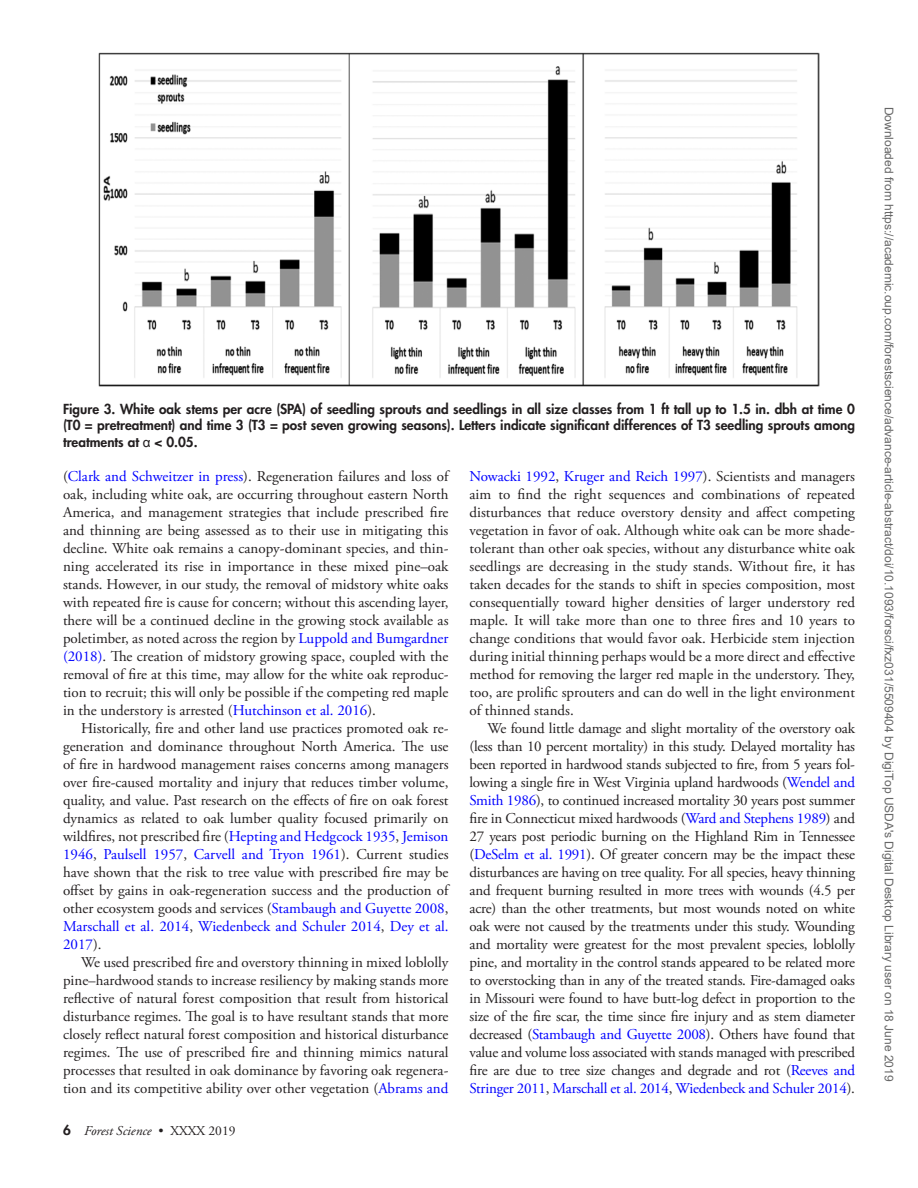
<style>
.page{position:relative;width:918px;height:1188px;background:#fff}
.page>*{position:absolute;margin:0;border:0;box-sizing:border-box;transform-origin:0 0}
.t1{font:15px/18px "Adobe Garamond Pro";letter-spacing:-.01em;color:#231f20;text-align:justify}
.t2{font:800 13.5px/16.5px "Futura Std";color:#231f20;text-align:justify}
.t3{font:italic 13.5px "Adobe Garamond Pro";color:#231f20}
.t4{font:12px "Arial";color:#666}
.s1{font-family:"Arial Unicode MS";font-weight:400}
.s2{color:#00f}
.s3{font-family:"Futura Std";font-weight:800;font-style:normal}
.s4{font-style:normal}
</style>
<div class="page">
<img style="left:98px;top:52px;width:722px;height:335px">
<p class="t2" style="left:63px;top:400px;width:794px">Figure 3. White oak stems per acre (SPA) of seedling sprouts and seedlings in all size classes from 1 ft tall up to 1.5 in. dbh at time 0 (T0 = pretreatment) and time 3 (T3 = post seven growing seasons). Letters indicate significant differences of T3 seedling sprouts among treatments at <span class="s1">α</span> &lt; 0.05.</p>
<p class="t1" style="left:63px;top:468px;width:389px">(<span class="s2">Clark and Schweitzer in press</span>). Regeneration failures and loss of oak, including white oak, are occurring throughout eastern North America, and management strategies that include prescribed fire and thinning are being assessed as to their use in mitigating this decline. White oak remains a canopy-dominant species, and thin&shy;ning accelerated its rise in importance in these mixed pine–oak stands. However, in our study, the removal of midstory white oaks with repeated fire is cause for concern; without this ascending layer, there will be a continued decline in the growing stock available as poletimber, as noted across the region by <span class="s2">Luppold and Bumgardner (2018)</span>. The creation of midstory growing space, coupled with the removal of fire at this time, may allow for the white oak reproduc&shy;tion to recruit; this will only be possible if the competing red maple in the understory is arrested (<span class="s2">Hutchinson et al. 2016</span>).</p>
<p class="t1" style="left:63px;top:720px;width:389px;text-indent:18px">Historically, fire and other land use practices promoted oak re&shy;generation and dominance throughout North America. The use of fire in hardwood management raises concerns among managers over fire-caused mortality and injury that reduces timber volume, quality, and value. Past research on the effects of fire on oak forest dynamics as related to oak lumber quality focused primarily on wildfires, not prescribed fire (<span class="s2">Hepting and Hedgcock 1935</span>, <span class="s2">Jemison 1946</span>, <span class="s2">Paulsell 1957</span>, <span class="s2">Carvell and Tryon 1961</span>). Current studies have shown that the risk to tree value with prescribed fire may be offset by gains in oak-regeneration success and the production of other ecosystem goods and services (<span class="s2">Stambaugh and Guyette 2008</span>, <span class="s2">Marschall et al. 2014</span>, <span class="s2">Wiedenbeck and Schuler 2014</span>, <span class="s2">Dey et al.<br>2017</span>).</p>
<p class="t1" style="left:63px;top:954px;width:387px;text-indent:18px">We used prescribed fire and overstory thinning in mixed loblolly pine–hardwood stands to increase resiliency by making stands more reflective of natural forest composition that result from historical disturbance regimes. The goal is to have resultant stands that more closely reflect natural forest composition and historical disturbance regimes. The use of prescribed fire and thinning mimics natural processes that resulted in oak dominance by favoring oak regenera&shy;tion and its competitive ability over other vegetation (<span class="s2">Abrams and</span></p>
<p class="t3" style="left:63px;top:1123px;width:174px"><span class="s3">6</span> Forest Science <span class="s4">• XXXX 2019</span></p>
<p class="t1" style="left:470px;top:468px;width:387px"><span class="s2">Nowacki 1992</span>, <span class="s2">Kruger and Reich 1997</span>). Scientists and managers aim to find the right sequences and combinations of repeated disturbances that reduce overstory density and affect competing vegetation in favor of oak. Although white oak can be more shade&shy;tolerant than other oak species, without any disturbance white oak seedlings are decreasing in the study stands. Without fire, it has taken decades for the stands to shift in species composition, most consequentially toward higher densities of larger understory red maple. It will take more than one to three fires and 10 years to change conditions that would favor oak. Herbicide stem injection during initial thinning perhaps would be a more direct and effective method for removing the larger red maple in the understory. They, too, are prolific sprouters and can do well in the light environment of thinned stands.</p>
<p class="t1" style="left:470px;top:720px;width:387px;text-indent:18px">We found little damage and slight mortality of the overstory oak (less than 10 percent mortality) in this study. Delayed mortality has been reported in hardwood stands subjected to fire, from 5 years fol&shy;lowing a single fire in West Virginia upland hardwoods (<span class="s2">Wendel and Smith 1986</span>), to continued increased mortality 30 years post summer fire in Connecticut mixed hardwoods (<span class="s2">Ward and Stephens 1989</span>) and 27 years post periodic burning on the Highland Rim in Tennessee (<span class="s2">DeSelm et al. 1991</span>). Of greater concern may be the impact these disturbances are having on tree quality. For all species, heavy thinning and frequent burning resulted in more trees with wounds (4.5 per acre) than the other treatments, but most wounds noted on white oak were not caused by the treatments under this study. Wounding and mortality were greatest for the most prevalent species, loblolly pine, and mortality in the control stands appeared to be related more to overstocking than in any of the treated stands. Fire-damaged oaks in Missouri were found to have butt-log defect in proportion to the size of the fire scar, the time since fire injury and as stem diameter decreased (<span class="s2">Stambaugh and Guyette 2008</span>). Others have found that value and volume loss associated with stands managed with prescribed fire are due to tree size changes and degrade and rot (<span class="s2">Reeves and Stringer 2011</span>, <span class="s2">Marschall et al. 2014</span>, <span class="s2">Wiedenbeck and Schuler 2014</span>).</p>
<p class="t4" style="left:893px;top:107px;width:976px;rotate:90deg">Downloaded from https://academic.oup.com/forestscience/advance-article-abstract/doi/10.1093/forsci/fxz031/5509404 by DigiTop USDA's Digital Desktop Library user on 18 June 2019</p>
</div>
